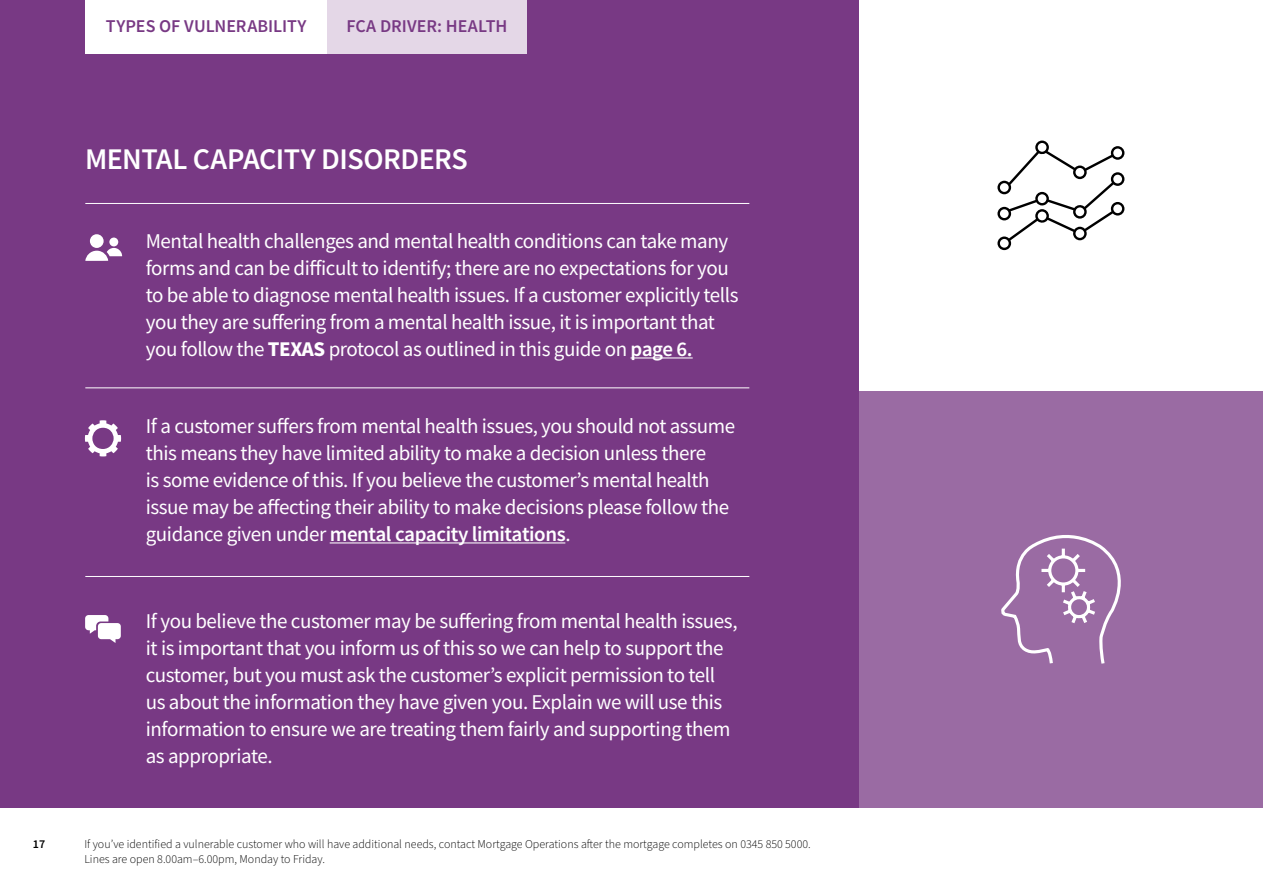
<style>
.page{position:relative;width:1263px;height:893px;background:#fff}
.page>*{position:absolute;margin:0;border:0;box-sizing:border-box;transform-origin:0 0}
.t1{font:600 30px "Source Sans Pro";letter-spacing:-.02em;color:#fff}
.t2{font:21px/27px "Source Sans Pro";letter-spacing:-.02em;color:#fff}
.t3{font:600 18px "Source Sans Pro";letter-spacing:-.005em;color:#783984}
.t4{font:300 12px/15px "Source Sans Pro";color:#000}
.t5{font:600 12px "Source Sans Pro";color:#000}
.s1{font-weight:700}
.s2{font-weight:600}
</style>
<div class="page">
<div style="left:0;top:0;width:1263px;height:808px;background:#783984"></div>
<hr style="left:630px;top:357px;width:63px;height:1px;background:#fff">
<hr style="left:330px;top:542px;width:235px;height:1px;background:#fff">
<svg style="left:85px;top:234px;width:37px;height:27px"></svg>
<svg style="left:85px;top:420px;width:36px;height:36px"></svg>
<svg style="left:85px;top:615px;width:36px;height:28px"></svg>
<hr style="left:85px;top:387px;width:664px;height:1px;background:#fff">
<hr style="left:85px;top:576px;width:664px;height:1px;background:#fff">
<hr style="left:85px;top:203px;width:664px;height:1px;background:#fff">
<div style="left:85px;top:0;width:242px;height:53px;background:#fff"></div>
<div style="left:859px;top:391px;width:404px;height:417px;background:#9a6ba3"></div>
<div style="left:859px;top:0;width:404px;height:391px;background:#fff"></div>
<svg style="left:1001px;top:535px;width:120px;height:129px"></svg>
<svg style="left:997px;top:141px;width:127px;height:109px"></svg>
<div style="left:327px;top:0;width:199px;height:53px;background:#e4d7e7"></div>
<p class="t3" style="left:106px;top:15px;width:202px">TYPES OF VULNERABILITY</p>
<p class="t3" style="left:346px;top:15px;width:162px">FCA DRIVER: HEALTH</p>
<h1 class="t1" style="left:85px;top:140px;width:384px">MENTAL CAPACITY DISORDERS</h1>
<p class="t2" style="left:146px;top:227px;width:594px">Mental health challenges and mental health conditions can take many forms and can be difficult to identify; there are no expectations for you to be able to diagnose mental health issues. If a customer explicitly tells you they are suffering from a mental health issue, it is important that you follow the <span class="s1">TEXAS</span> protocol as outlined in this guide on <span class="s2">page 6.</span></p>
<p class="t2" style="left:146px;top:412px;width:591px">If a customer suffers from mental health issues, you should not assume this means they have limited ability to make a decision unless there<br>is some evidence of this. If you believe the customer’s mental health issue may be affecting their ability to make decisions please follow the guidance given under <span class="s2">mental capacity limitations</span>.</p>
<p class="t2" style="left:146px;top:607px;width:593px">If you believe the customer may be suffering from mental health issues, it is important that you inform us of this so we can help to support the customer, but you must ask the customer’s explicit permission to tell us about the information they have given you. Explain we will use this information to ensure we are treating them fairly and supporting them as appropriate.</p>
<p class="t5" style="left:33px;top:836px;width:14px">17</p>
<p class="t4" style="left:84px;top:836px;width:728px">If you’ve identified a vulnerable customer who will have additional needs, contact Mortgage Operations after the mortgage completes on 0345 850 5000.<br>Lines are open 8.00am–6.00pm, Monday to Friday.</p>
</div>
